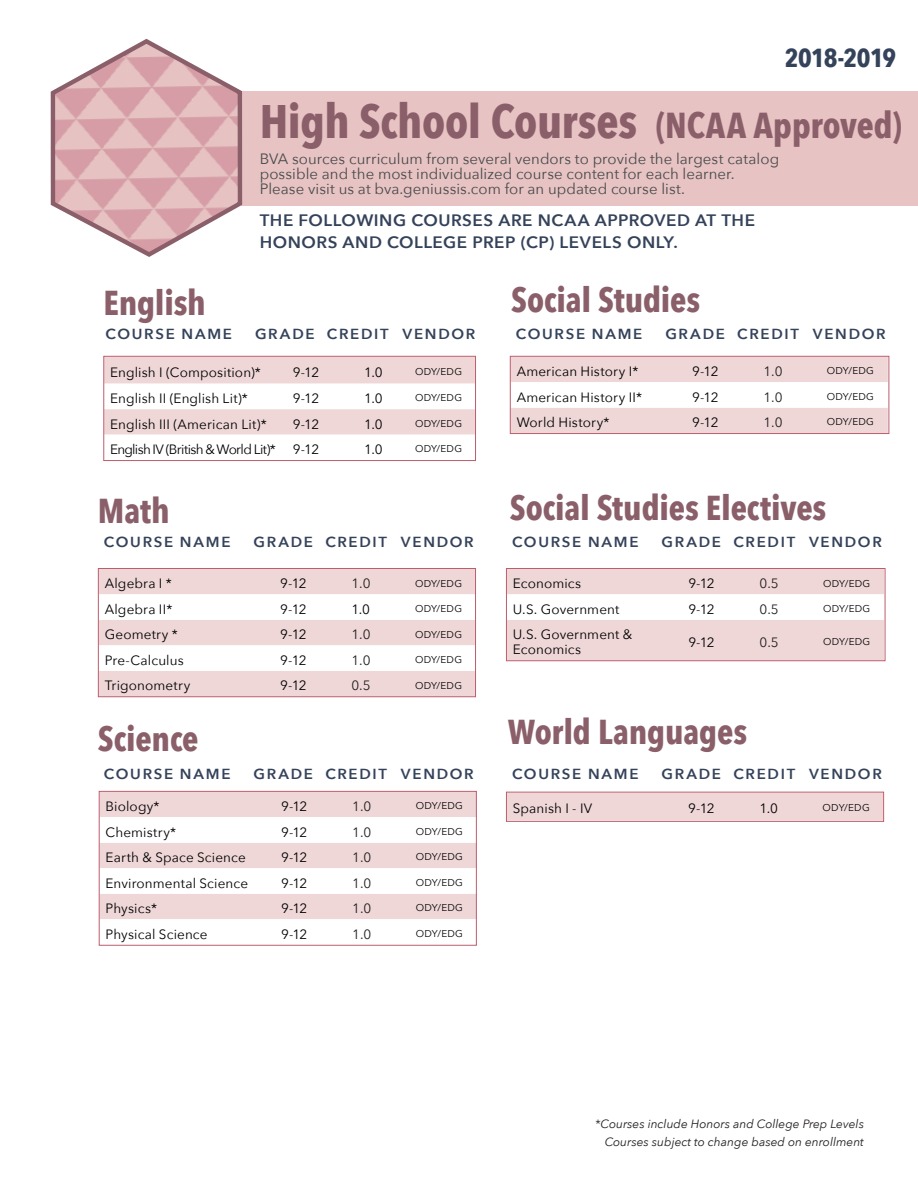
<style>
.page{position:relative;width:918px;height:1188px;background:#fff}
.page>*{position:absolute;margin:0;border:0;box-sizing:border-box;transform-origin:0 0}
.t1{font:700 46.95px "Avenir Next Condensed";letter-spacing:-.01em;color:#8a5f6a}
.t2{font:700 34.5px "Avenir Next Condensed";letter-spacing:-.005em;color:#8a5f6a}
.t3{font:700 26.1px "Avenir Next Condensed";letter-spacing:-.02em;color:#34425a}
.t4{font:600 16.5px/22.5px "Avenir Next";letter-spacing:.03em;color:#34425a}
.t5{font:15px/15px "Avenir Next";letter-spacing:.005em;color:#494a4b}
.t6{font:600 14.55px "Avenir Next";letter-spacing:.115em;color:#34425a}
.t7{font:13.5px/15px "Avenir Next";letter-spacing:.01em;color:#000}
.t8{font:13.5px "Avenir Next";color:#231f20}
.t9{font:13.5px "Avenir Next";letter-spacing:-.05em;color:#000}
.t10{font:italic 12px "Avenir Next";color:#231f20}
.t11{font:9.9px "Avenir Next";letter-spacing:.02em;color:#000}
.s1{font-size:36px}
</style>
<div class="page">
<div style="left:242px;top:92px;width:676px;height:114px;background:#e7c3c3"></div>
<svg style="left:50px;top:38px;width:194px;height:219px"></svg>
<svg style="left:105px;top:358px;width:369px;height:77px"></svg>
<div style="left:103px;top:356px;width:373px;height:105px;border:1px solid #bc5d6c"></div>
<div style="left:100px;top:570px;width:374px;height:125px;background:#efd7d7"></div>
<svg style="left:100px;top:594px;width:374px;height:77px"></svg>
<div style="left:98px;top:568px;width:378px;height:129px;border:1px solid #bc5d6c"></div>
<div style="left:101px;top:793px;width:374px;height:24px;background:#efd7d7"></div>
<svg style="left:101px;top:843px;width:374px;height:76px;fill:#efd7d7"></svg>
<div style="left:99px;top:791px;width:378px;height:155px;border:1px solid #bc5d6c"></div>
<div style="left:508px;top:794px;width:374px;height:26px;background:#efd7d7"></div>
<div style="left:506px;top:792px;width:378px;height:30px;border:1px solid #bc5d6c"></div>
<svg style="left:512px;top:358px;width:375px;height:74px"></svg>
<div style="left:510px;top:356px;width:379px;height:78px;border:1px solid #bc5d6c"></div>
<svg style="left:508px;top:570px;width:375px;height:89px"></svg>
<div style="left:506px;top:568px;width:379px;height:93px;border:1px solid #bc5d6c"></div>
<p class="t3" style="left:785px;top:41px;width:113px">2018-2019</p>
<p class="t1" style="left:260px;top:93px;width:644px">High School Courses <span class="s1">(NCAA Approved)</span></p>
<p class="t5" style="left:260px;top:151px;width:521px">BVA sources curriculum from several vendors to provide the largest catalog possible and the most individualized course content for each learner.<br>Please visit us at bva.geniussis.com for an updated course list.</p>
<p class="t2" style="left:103px;top:282px;width:104px">English</p>
<p class="t4" style="left:260px;top:208px;width:497px">THE FOLLOWING COURSES ARE NCAA APPROVED AT THE<br>HONORS AND COLLEGE PREP (CP) LEVELS ONLY.</p>
<p class="t2" style="left:511px;top:279px;width:190px">Social Studies</p>
<p class="t6" style="left:106px;top:322px;width:128px">COURSE NAME</p>
<p class="t6" style="left:255px;top:322px;width:61px">GRADE</p>
<p class="t6" style="left:327px;top:322px;width:63px">CREDIT</p>
<p class="t6" style="left:403px;top:322px;width:74px">VENDOR</p>
<p class="t7" style="left:110px;top:364px;width:152px">English I (Composition)*</p>
<p class="t7" style="left:293px;top:364px;width:28px">9-12</p>
<p class="t7" style="left:364px;top:364px;width:20px">1.0</p>
<p class="t11" style="left:415px;top:363px;width:49px">ODY/EDG</p>
<p class="t7" style="left:110px;top:390px;width:139px">English II (English Lit)*</p>
<p class="t7" style="left:293px;top:390px;width:28px">9-12</p>
<p class="t7" style="left:364px;top:390px;width:20px">1.0</p>
<p class="t11" style="left:415px;top:390px;width:49px">ODY/EDG</p>
<p class="t7" style="left:110px;top:416px;width:158px">English III (American Lit)*</p>
<p class="t7" style="left:293px;top:416px;width:28px">9-12</p>
<p class="t7" style="left:364px;top:416px;width:20px">1.0</p>
<p class="t11" style="left:415px;top:415px;width:49px">ODY/EDG</p>
<p class="t9" style="left:110px;top:438px;width:167px">English IV (British &amp; World Lit)*</p>
<p class="t7" style="left:293px;top:441px;width:28px">9-12</p>
<p class="t7" style="left:364px;top:441px;width:20px">1.0</p>
<p class="t11" style="left:415px;top:441px;width:49px">ODY/EDG</p>
<p class="t2" style="left:98px;top:490px;width:73px">Math</p>
<p class="t6" style="left:104px;top:530px;width:128px">COURSE NAME</p>
<p class="t6" style="left:253px;top:530px;width:61px">GRADE</p>
<p class="t6" style="left:325px;top:530px;width:63px">CREDIT</p>
<p class="t6" style="left:401px;top:530px;width:74px">VENDOR</p>
<p class="t7" style="left:105px;top:576px;width:69px">Algebra I *</p>
<p class="t7" style="left:280px;top:576px;width:28px">9-12</p>
<p class="t8" style="left:351px;top:572px;width:21px">1.0</p>
<p class="t11" style="left:415px;top:575px;width:49px">ODY/EDG</p>
<p class="t7" style="left:105px;top:601px;width:69px">Algebra II*</p>
<p class="t7" style="left:280px;top:601px;width:28px">9-12</p>
<p class="t7" style="left:351px;top:601px;width:20px">1.0</p>
<p class="t11" style="left:415px;top:600px;width:49px">ODY/EDG</p>
<p class="t7" style="left:105px;top:627px;width:75px">Geometry *</p>
<p class="t7" style="left:280px;top:627px;width:28px">9-12</p>
<p class="t8" style="left:351px;top:623px;width:21px">1.0</p>
<p class="t11" style="left:415px;top:626px;width:49px">ODY/EDG</p>
<p class="t7" style="left:105px;top:652px;width:81px">Pre-Calculus</p>
<p class="t7" style="left:280px;top:652px;width:28px">9-12</p>
<p class="t8" style="left:351px;top:649px;width:21px">1.0</p>
<p class="t11" style="left:415px;top:651px;width:49px">ODY/EDG</p>
<p class="t7" style="left:105px;top:678px;width:87px">Trigonometry</p>
<p class="t7" style="left:280px;top:678px;width:28px">9-12</p>
<p class="t8" style="left:351px;top:674px;width:21px">0.5</p>
<p class="t11" style="left:415px;top:677px;width:49px">ODY/EDG</p>
<p class="t2" style="left:98px;top:718px;width:102px">Science</p>
<p class="t6" style="left:516px;top:322px;width:128px">COURSE NAME</p>
<p class="t6" style="left:665px;top:322px;width:61px">GRADE</p>
<p class="t6" style="left:737px;top:322px;width:63px">CREDIT</p>
<p class="t6" style="left:813px;top:322px;width:74px">VENDOR</p>
<p class="t7" style="left:517px;top:363px;width:123px">American History I*</p>
<p class="t7" style="left:692px;top:363px;width:28px">9-12</p>
<p class="t8" style="left:763px;top:360px;width:21px">1.0</p>
<p class="t11" style="left:827px;top:363px;width:49px">ODY/EDG</p>
<p class="t7" style="left:517px;top:389px;width:127px">American History II*</p>
<p class="t7" style="left:692px;top:389px;width:28px">9-12</p>
<p class="t8" style="left:763px;top:386px;width:21px">1.0</p>
<p class="t11" style="left:827px;top:388px;width:49px">ODY/EDG</p>
<p class="t7" style="left:517px;top:414px;width:94px">World History*</p>
<p class="t7" style="left:692px;top:414px;width:28px">9-12</p>
<p class="t8" style="left:763px;top:411px;width:21px">1.0</p>
<p class="t11" style="left:827px;top:414px;width:49px">ODY/EDG</p>
<p class="t2" style="left:510px;top:487px;width:318px">Social Studies Electives</p>
<p class="t6" style="left:512px;top:530px;width:128px">COURSE NAME</p>
<p class="t6" style="left:662px;top:530px;width:61px">GRADE</p>
<p class="t6" style="left:733px;top:530px;width:63px">CREDIT</p>
<p class="t6" style="left:809px;top:530px;width:74px">VENDOR</p>
<p class="t7" style="left:513px;top:576px;width:70px">Economics</p>
<p class="t7" style="left:688px;top:576px;width:28px">9-12</p>
<p class="t8" style="left:760px;top:572px;width:21px">0.5</p>
<p class="t11" style="left:823px;top:575px;width:49px">ODY/EDG</p>
<p class="t7" style="left:513px;top:601px;width:108px">U.S. Government</p>
<p class="t7" style="left:688px;top:601px;width:28px">9-12</p>
<p class="t8" style="left:760px;top:598px;width:21px">0.5</p>
<p class="t11" style="left:823px;top:600px;width:49px">ODY/EDG</p>
<p class="t7" style="left:513px;top:627px;width:121px">U.S. Government &amp;<br>Economics</p>
<p class="t7" style="left:688px;top:634px;width:28px">9-12</p>
<p class="t8" style="left:760px;top:631px;width:21px">0.5</p>
<p class="t11" style="left:823px;top:633px;width:49px">ODY/EDG</p>
<p class="t2" style="left:508px;top:710px;width:241px">World Languages</p>
<p class="t6" style="left:104px;top:762px;width:128px">COURSE NAME</p>
<p class="t6" style="left:253px;top:762px;width:61px">GRADE</p>
<p class="t6" style="left:325px;top:762px;width:63px">CREDIT</p>
<p class="t6" style="left:401px;top:762px;width:74px">VENDOR</p>
<p class="t6" style="left:512px;top:762px;width:128px">COURSE NAME</p>
<p class="t6" style="left:662px;top:762px;width:61px">GRADE</p>
<p class="t6" style="left:733px;top:762px;width:63px">CREDIT</p>
<p class="t6" style="left:809px;top:762px;width:74px">VENDOR</p>
<p class="t7" style="left:106px;top:798px;width:55px">Biology*</p>
<p class="t7" style="left:281px;top:798px;width:28px">9-12</p>
<p class="t8" style="left:352px;top:795px;width:21px">1.0</p>
<p class="t11" style="left:416px;top:798px;width:49px">ODY/EDG</p>
<p class="t7" style="left:106px;top:824px;width:72px">Chemistry*</p>
<p class="t7" style="left:281px;top:824px;width:28px">9-12</p>
<p class="t8" style="left:352px;top:821px;width:21px">1.0</p>
<p class="t11" style="left:416px;top:823px;width:49px">ODY/EDG</p>
<p class="t7" style="left:106px;top:849px;width:142px">Earth &amp; Space Science</p>
<p class="t7" style="left:281px;top:849px;width:28px">9-12</p>
<p class="t8" style="left:352px;top:846px;width:21px">1.0</p>
<p class="t11" style="left:416px;top:849px;width:49px">ODY/EDG</p>
<p class="t7" style="left:106px;top:875px;width:144px">Environmental Science</p>
<p class="t7" style="left:281px;top:875px;width:28px">9-12</p>
<p class="t8" style="left:352px;top:872px;width:21px">1.0</p>
<p class="t11" style="left:416px;top:874px;width:49px">ODY/EDG</p>
<p class="t7" style="left:106px;top:900px;width:53px">Physics*</p>
<p class="t7" style="left:281px;top:900px;width:28px">9-12</p>
<p class="t8" style="left:352px;top:897px;width:21px">1.0</p>
<p class="t11" style="left:416px;top:900px;width:49px">ODY/EDG</p>
<p class="t7" style="left:106px;top:926px;width:104px">Physical Science</p>
<p class="t7" style="left:281px;top:926px;width:28px">9-12</p>
<p class="t8" style="left:352px;top:923px;width:21px">1.0</p>
<p class="t11" style="left:416px;top:925px;width:49px">ODY/EDG</p>
<p class="t7" style="left:513px;top:800px;width:81px">Spanish I - IV</p>
<p class="t7" style="left:688px;top:800px;width:28px">9-12</p>
<p class="t7" style="left:759px;top:800px;width:20px">1.0</p>
<p class="t11" style="left:823px;top:800px;width:49px">ODY/EDG</p>
<p class="t10" style="left:595px;top:1114px;width:270px">*Courses include Honors and College Prep Levels</p>
<p class="t10" style="left:605px;top:1132px;width:261px">Courses subject to change based on enrollment</p>
</div>
